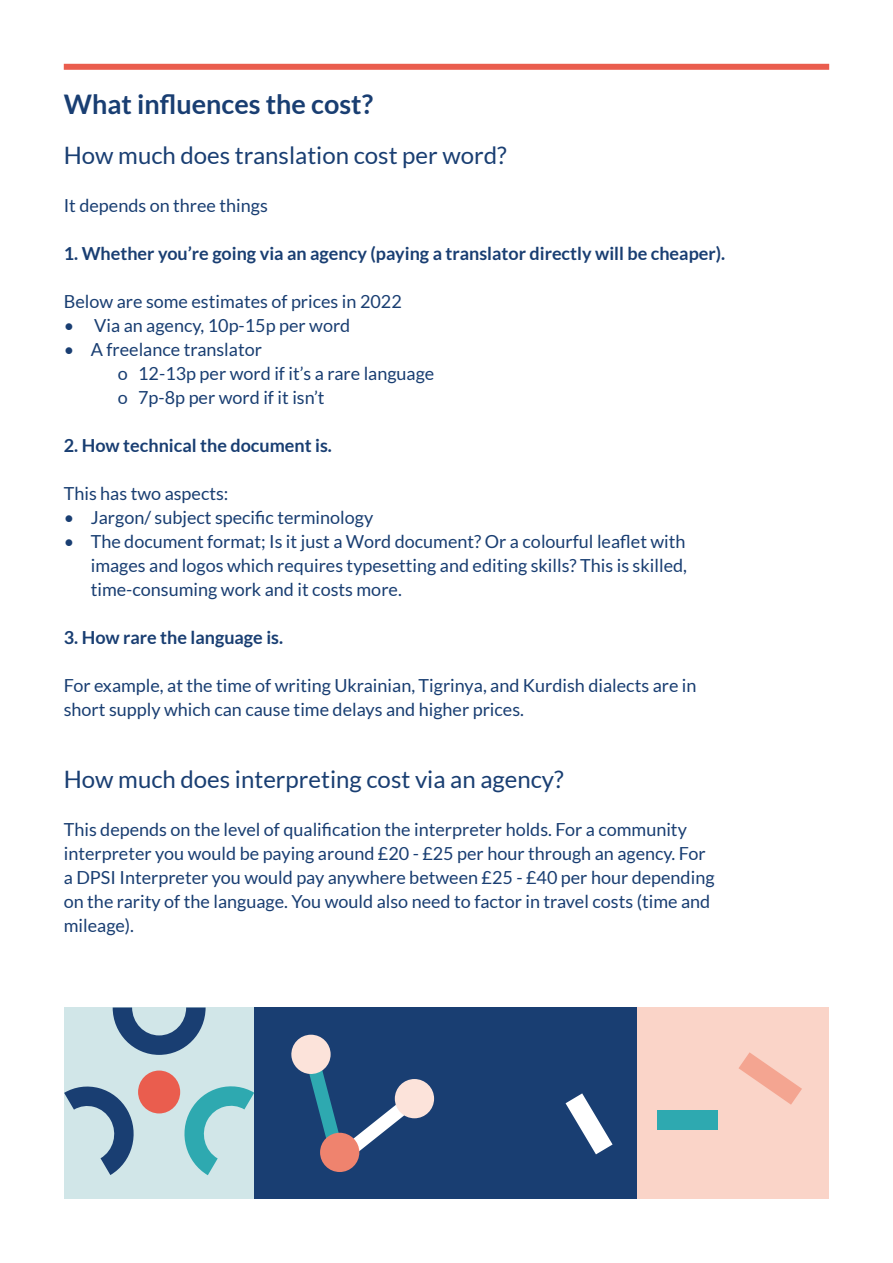
<style>
.page{position:relative;width:893px;height:1263px;background:#fff}
.page>*{position:absolute;margin:0;border:0;box-sizing:border-box;transform-origin:0 0}
.big_header{font:700 27px "Lato";color:#193e72}
.big_header-2{font:24px "Lato";color:#193e72}
.big_header-3{font:18px/24px "Lato";color:#193e72}
.big_header-4{font:700 18px "Lato";color:#193e72}
</style>
<div class="page">
<div style="left:64px;top:64px;width:765px;height:6px;background:#ea5d4e"></div>
<div style="left:64px;top:1007px;width:191px;height:192px;background:#d1e6e8"></div>
<div style="left:254px;top:1007px;width:383px;height:192px;background:#193e72"></div>
<div style="left:637px;top:1007px;width:192px;height:192px;background:#fad4c8"></div>
<svg style="left:566px;top:1093px;width:47px;height:61px"></svg>
<div style="left:657px;top:1110px;width:61px;height:19px;background:#2ea9b0"></div>
<svg style="left:739px;top:1052px;width:63px;height:53px"></svg>
<div style="left:138px;top:1070px;width:42px;height:43px;background:#ea5d4e;border-radius:50%"></div>
<svg style="left:113px;top:1007px;width:93px;height:48px"></svg>
<svg style="left:178px;top:1085px;width:76px;height:90px"></svg>
<svg style="left:64px;top:1085px;width:76px;height:90px"></svg>
<svg style="left:291px;top:1035px;width:130px;height:121px"></svg>
<div style="left:320px;top:1133px;width:39px;height:39px;background:#ef836e;border-radius:50%"></div>
<div style="left:395px;top:1079px;width:39px;height:39px;background:#fce3da;border-radius:50%"></div>
<p class="big_header" style="left:64px;top:88px;width:311px">What influences the cost?</p>
<p class="big_header-2" style="left:64px;top:142px;width:444px">How much does translation cost per word?</p>
<p class="big_header-3" style="left:64px;top:193px;width:206px">It depends on three things</p>
<p class="big_header-4" style="left:64px;top:243px;width:663px">1. Whether you’re going via an agency (paying a translator directly will be cheaper).</p>
<p class="big_header-3" style="left:64px;top:289px;width:339px">Below are some estimates of prices in 2022</p>
<p class="big_header-3" style="left:64px;top:313px;width:288px">• Via an agency, 10p-15p per word</p>
<p class="big_header-3" style="left:64px;top:337px;width:200px">• A freelance translator</p>
<p class="big_header-3" style="left:118px;top:361px;width:318px">o 12-13p per word if it’s a rare language</p>
<p class="big_header-3" style="left:118px;top:385px;width:208px">o 7p-8p per word if it isn’t</p>
<p class="big_header-4" style="left:64px;top:435px;width:270px">2. How technical the document is.</p>
<p class="big_header-3" style="left:64px;top:481px;width:166px">This has two aspects:</p>
<p class="big_header-3" style="left:64px;top:505px;width:311px">• Jargon/ subject specific terminology</p>
<p class="big_header-3" style="left:91px;top:529px;width:598px;text-align:justify;text-indent:-27px">• The document format; Is it just a Word document? Or a colourful leaflet with images and logos which requires typesetting and editing skills? This is skilled, time-consuming work and it costs more.</p>
<p class="big_header-4" style="left:64px;top:627px;width:221px">3. How rare the language is.</p>
<p class="big_header-3" style="left:64px;top:673px;width:634px">For example, at the time of writing Ukrainian, Tigrinya, and Kurdish dialects are in short supply which can cause time delays and higher prices.</p>
<p class="big_header-2" style="left:64px;top:766px;width:501px">How much does interpreting cost via an agency?</p>
<p class="big_header-3" style="left:64px;top:817px;width:652px">This depends on the level of qualification the interpreter holds. For a community interpreter you would be paying around £20 - £25 per hour through an agency. For a DPSI Interpreter you would pay anywhere between £25 - £40 per hour depending on the rarity of the language. You would also need to factor in travel costs (time and mileage).</p>
</div>
